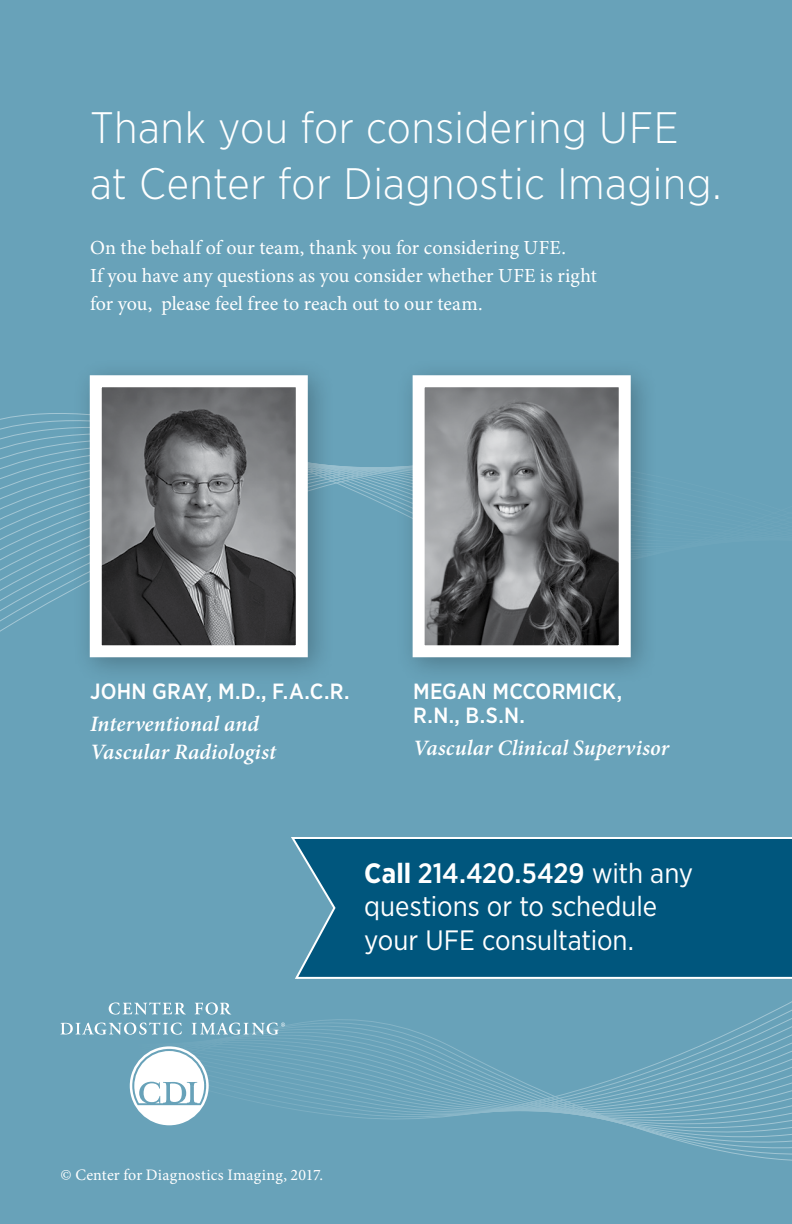
<style>
.page{position:relative;width:792px;height:1224px;background:#68a2b9}
.page>*{position:absolute;margin:0;border:0;box-sizing:border-box;transform-origin:0 0}
.t1{font:300 44px/56px "Gotham Narrow";letter-spacing:.01em;color:#fff}
.t2{font:28px/33.6px "Gotham Narrow";letter-spacing:-.005em;color:#fff}
.t3{font:italic 600 22px/28px "Minion Pro";letter-spacing:.005em;color:#fff}
.t4{font:500 22px/24px "Gotham Narrow";letter-spacing:.01em;color:#fff}
.t5{font:20px/28px "Minion Pro";color:#fff}
.t6{font:16px "Minion Pro";letter-spacing:.015em;color:#fff}
.s1{font-weight:700}
.s2{font-weight:500}
</style>
<div class="page">
<svg style="left:0;top:436px;width:395px;height:196px"></svg>
<svg style="left:108px;top:1001px;width:684px;height:139px"></svg>
<div style="left:72px;top:358px;width:264px;height:328px;background:#000;opacity:.25"></div>
<img style="left:103px;top:388px;width:192px;height:256px">
<div style="left:90px;top:375px;width:218px;height:282px;border:12px solid #fff"></div>
<div style="left:395px;top:358px;width:264px;height:328px;background:#000;opacity:.25"></div>
<img style="left:426px;top:388px;width:192px;height:256px">
<div style="left:413px;top:375px;width:218px;height:282px;border:12px solid #fff"></div>
<svg style="left:291px;top:837px;width:501px;height:142px;background:#0c5e83"></svg>
<svg style="left:109px;top:1002px;width:77px;height:13px"></svg>
<svg style="left:195px;top:1002px;width:36px;height:13px"></svg>
<svg style="left:60px;top:1022px;width:122px;height:13px"></svg>
<svg style="left:130px;top:1046px;width:79px;height:79px"></svg>
<svg style="left:192px;top:1022px;width:93px;height:13px"></svg>
<h1 class="t1" style="left:90px;top:99px;width:633px">Thank you for considering UFE at Center for Diagnostic Imaging.</h1>
<p class="t5" style="left:90px;top:234px;width:508px">On the behalf of our team, thank you for considering UFE.<br>If you have any questions as you consider whether UFE is right for you, please feel free to reach out to our team.</p>
<p class="t4" style="left:90px;top:679px;width:261px">JOHN GRAY, M.D., F.A.C.R.</p>
<p class="t3" style="left:90px;top:710px;width:188px">Interventional and<br>Vascular Radiologist</p>
<p class="t4" style="left:413px;top:679px;width:210px">MEGAN MCCORMICK,<br>R.N., B.S.N.</p>
<p class="t3" style="left:413px;top:734px;width:258px">Vascular Clinical Supervisor</p>
<h2 class="t2" style="left:364px;top:856px;width:330px"><span class="s1">Call</span> <span class="s2">214.420.5429</span> with any questions or to schedule your UFE consultation.</h2>
<p class="t6" style="left:60px;top:1164px;width:264px">© Center for Diagnostics Imaging, 2017.</p>
</div>
